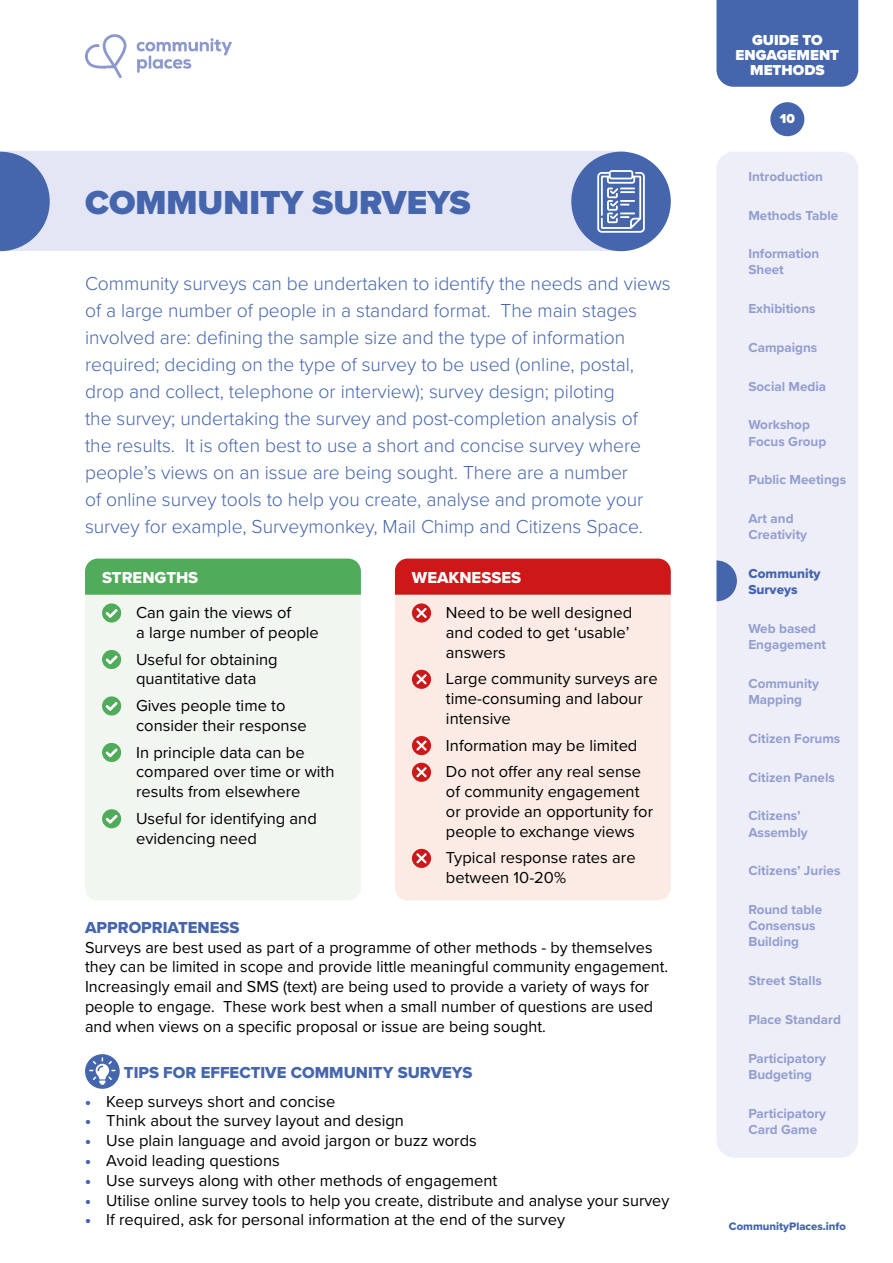
<style>
.page{position:relative;width:893px;height:1263px;background:#fff}
.page>*{position:absolute;margin:0;border:0;box-sizing:border-box;transform-origin:0 0}
.t1{font:900 34.5px "Proxima Nova";color:#4565ad}
.t2{font:300 19.5px/27px "Proxima Nova";color:#4565ad}
.t3{font:16.5px/19.8px "Proxima Nova";color:#000}
.t4{font:16.5px "Proxima Nova Extrabld";color:#4565ad}
.t5{font:16.5px "Proxima Nova Extrabld";color:#fff}
.t6{font:900 15px/15px "Proxima Nova";color:#fff;text-align:center}
.t7{font:700 13.5px/16.2px "Proxima Nova";color:#939ed0}
.t8{font:13.5px/16.2px "Proxima Nova Extrabld";color:#4565ad}
.t9{font:900 13.5px "Proxima Nova";color:#fff}
.t10{font:11.25px "Proxima Nova Extrabld";color:#4565ad}
.s1{font-weight:900;color:#4565ad}
</style>
<div class="page">
<div style="left:85px;top:595px;width:276px;height:305px;background:#f1f7f0"></div>
<div style="left:85px;top:558px;width:276px;height:37px;background:#50ab5a"></div>
<div style="left:395px;top:595px;width:276px;height:305px;background:#fbebe4"></div>
<div style="left:395px;top:558px;width:276px;height:37px;background:#cd1719"></div>
<div style="left:0;top:152px;width:625px;height:99px;background:#e4e6f5"></div>
<div style="left:716px;top:152px;width:142px;height:1006px;background:#edeef8;border-radius:18px"></div>
<div style="left:716px;top:0;width:142px;height:87px;background:#4565ad"></div>
<svg style="left:716px;top:560px;width:21px;height:41px"></svg>
<div style="left:571px;top:152px;width:100px;height:99px;background:#4565ad;border-radius:50%"></div>
<svg style="left:597px;top:170px;width:48px;height:63px"></svg>
<div style="left:770px;top:102px;width:34px;height:34px;background:#4565ad;border-radius:50%"></div>
<div style="left:102px;top:603px;width:19px;height:19px;background:#50ab5a;border-radius:50%"></div>
<svg style="left:106px;top:609px;width:12px;height:9px"></svg>
<div style="left:102px;top:650px;width:19px;height:19px;background:#50ab5a;border-radius:50%"></div>
<svg style="left:106px;top:655px;width:12px;height:9px"></svg>
<div style="left:102px;top:696px;width:19px;height:19px;background:#50ab5a;border-radius:50%"></div>
<svg style="left:106px;top:702px;width:12px;height:9px"></svg>
<div style="left:102px;top:743px;width:19px;height:19px;background:#50ab5a;border-radius:50%"></div>
<svg style="left:106px;top:748px;width:12px;height:9px"></svg>
<div style="left:102px;top:809px;width:19px;height:19px;background:#50ab5a;border-radius:50%"></div>
<svg style="left:106px;top:815px;width:12px;height:8px"></svg>
<div style="left:412px;top:603px;width:19px;height:19px;background:#cd1719;border-radius:50%"></div>
<svg style="left:416px;top:608px;width:11px;height:10px"></svg>
<div style="left:412px;top:670px;width:19px;height:19px;background:#cd1719;border-radius:50%"></div>
<svg style="left:416px;top:674px;width:11px;height:10px"></svg>
<div style="left:412px;top:736px;width:19px;height:19px;background:#cd1719;border-radius:50%"></div>
<svg style="left:416px;top:740px;width:11px;height:11px"></svg>
<div style="left:412px;top:763px;width:19px;height:19px;background:#cd1719;border-radius:50%"></div>
<svg style="left:416px;top:767px;width:11px;height:10px"></svg>
<div style="left:412px;top:849px;width:19px;height:19px;background:#cd1719;border-radius:50%"></div>
<svg style="left:416px;top:853px;width:11px;height:10px"></svg>
<svg style="left:85px;top:1054px;width:35px;height:35px"></svg>
<svg style="left:0;top:152px;width:50px;height:99px"></svg>
<img style="left:85px;top:34px;width:146px;height:44px">
<p class="t1" style="left:85px;top:177px;width:387px">COMMUNITY SURVEYS</p>
<p class="t2" style="left:85px;top:269px;width:587px">Community surveys can be undertaken to identify the needs and views of a large number of people in a standard format. The main stages involved are: defining the sample size and the type of information required; deciding on the type of survey to be used (online, postal, drop and collect, telephone or interview); survey design; piloting<br>the survey; undertaking the survey and post-completion analysis of<br>the results. It is often best to use a short and concise survey where people’s views on an issue are being sought. There are a number<br>of online survey tools to help you create, analyse and promote your survey for example, Surveymonkey, Mail Chimp and Citizens Space.</p>
<p class="t5" style="left:102px;top:565px;width:98px">STRENGTHS</p>
<p class="t3" style="left:136px;top:602px;width:184px">Can gain the views of<br>a large number of people</p>
<p class="t3" style="left:136px;top:648px;width:143px">Useful for obtaining quantitative data</p>
<p class="t3" style="left:136px;top:695px;width:172px">Gives people time to consider their response</p>
<p class="t3" style="left:136px;top:741px;width:200px">In principle data can be compared over time or with results from elsewhere</p>
<p class="t3" style="left:136px;top:808px;width:182px">Useful for identifying and evidencing need</p>
<p class="t5" style="left:412px;top:565px;width:111px">WEAKNESSES</p>
<p class="t3" style="left:446px;top:602px;width:188px">Need to be well designed and coded to get ‘usable’ answers</p>
<p class="t3" style="left:446px;top:668px;width:213px">Large community surveys are time-consuming and labour intensive</p>
<p class="t3" style="left:446px;top:734px;width:193px">Information may be limited</p>
<p class="t3" style="left:446px;top:761px;width:209px">Do not offer any real sense of community engagement or provide an opportunity for people to exchange views</p>
<p class="t3" style="left:446px;top:847px;width:191px">Typical response rates are between 10-20%</p>
<p class="t4" style="left:85px;top:915px;width:156px">APPROPRIATENESS</p>
<p class="t3" style="left:85px;top:936px;width:585px">Surveys are best used as part of a programme of other methods - by themselves they can be limited in scope and provide little meaningful community engagement.<br>Increasingly email and SMS (text) are being used to provide a variety of ways for people to engage. These work best when a small number of questions are used and when views on a specific proposal or issue are being sought.</p>
<p class="t4" style="left:124px;top:1060px;width:350px">TIPS FOR EFFECTIVE COMMUNITY SURVEYS</p>
<p class="t3" style="left:85px;top:1090px;width:252px"><span class="s1">•</span> Keep surveys short and concise</p>
<p class="t3" style="left:85px;top:1110px;width:320px"><span class="s1">•</span> Think about the survey layout and design</p>
<p class="t3" style="left:85px;top:1130px;width:393px"><span class="s1">•</span> Use plain language and avoid jargon or buzz words</p>
<p class="t3" style="left:85px;top:1150px;width:196px"><span class="s1">•</span> Avoid leading questions</p>
<p class="t3" style="left:85px;top:1170px;width:414px"><span class="s1">•</span> Use surveys along with other methods of engagement</p>
<p class="t3" style="left:85px;top:1189px;width:586px"><span class="s1">•</span> Utilise online survey tools to help you create, distribute and analyse your survey</p>
<p class="t3" style="left:85px;top:1209px;width:482px"><span class="s1">•</span> If required, ask for personal information at the end of the survey</p>
<p class="t6" style="left:736px;top:33px;width:105px">GUIDE TO<br>ENGAGEMENT<br>METHODS</p>
<p class="t9" style="left:780px;top:109px;width:16px">10</p>
<p class="t7" style="left:748px;top:168px;width:76px">Introduction</p>
<p class="t7" style="left:748px;top:207px;width:91px">Methods Table</p>
<p class="t7" style="left:748px;top:245px;width:72px">Information<br>Sheet</p>
<p class="t7" style="left:748px;top:300px;width:69px">Exhibitions</p>
<p class="t7" style="left:748px;top:339px;width:70px">Campaigns</p>
<p class="t7" style="left:748px;top:378px;width:79px">Social Media</p>
<p class="t7" style="left:748px;top:416px;width:79px">Workshop<br>Focus Group</p>
<p class="t7" style="left:748px;top:471px;width:99px">Public Meetings</p>
<p class="t7" style="left:748px;top:510px;width:60px">Art and<br>Creativity</p>
<p class="t8" style="left:748px;top:565px;width:74px">Community<br>Surveys</p>
<p class="t7" style="left:748px;top:620px;width:79px">Web based<br>Engagement</p>
<p class="t7" style="left:748px;top:675px;width:72px">Community<br>Mapping</p>
<p class="t7" style="left:748px;top:730px;width:93px">Citizen Forums</p>
<p class="t7" style="left:748px;top:769px;width:88px">Citizen Panels</p>
<p class="t7" style="left:748px;top:807px;width:61px">Citizens’<br>Assembly</p>
<p class="t7" style="left:748px;top:862px;width:94px">Citizens’ Juries</p>
<p class="t7" style="left:748px;top:901px;width:75px">Round table<br>Consensus<br>Building</p>
<p class="t7" style="left:748px;top:972px;width:75px">Street Stalls</p>
<p class="t7" style="left:748px;top:1011px;width:94px">Place Standard</p>
<p class="t7" style="left:748px;top:1050px;width:79px">Participatory<br>Budgeting</p>
<p class="t7" style="left:748px;top:1105px;width:79px">Participatory<br>Card Game</p>
<p class="t10" style="left:729px;top:1218px;width:118px">CommunityPlaces.info</p>
</div>
